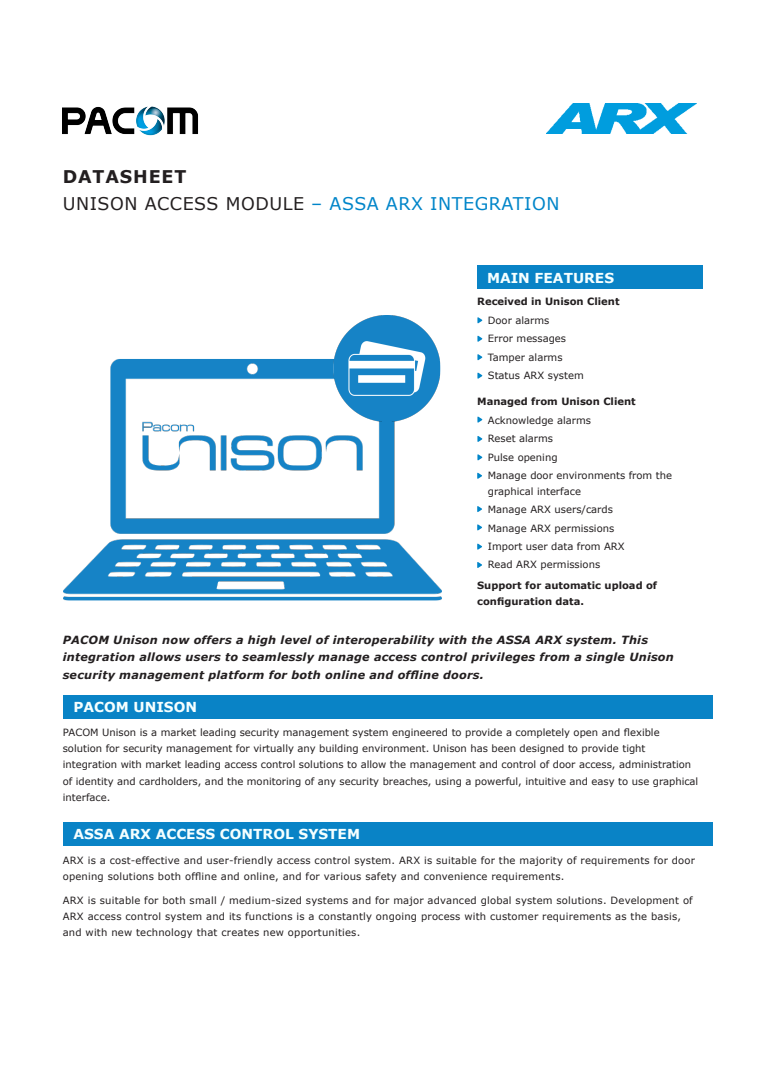
<style>
.page{position:relative;width:780px;height:1088px;background:#fff}
.page>*{position:absolute;margin:0;border:0;box-sizing:border-box;transform-origin:0 0}
.Heading_Cover_-_ligh{font:17.5px "Verdana";letter-spacing:.03em;color:#0085c9}
.Heading_Cover_-_Bold{font:700 17.5px "Verdana";letter-spacing:.05em;color:#231f20}
.Rub2{font:700 13.75px "Verdana";color:#f5ffff}
.t1{font:italic 700 11.25px/17.5px "Verdana";letter-spacing:.02em;color:#231f20}
.Body_Text{font:10px/16.2px "Verdana";letter-spacing:.02em;color:#231f20}
.Body_Text-2{font:10px/16.2px "Verdana";color:#231f20}
.Beskrivningstext{font:10px/15.6px "Verdana";color:#231f20}
.Beskrivningstext_rub{font:700 10px/15.6px "Verdana";color:#231f20}
.s1{color:#231f20}
</style>
<div class="page">
<img style="left:63px;top:106px;width:135px;height:30px">
<img style="left:546px;top:103px;width:151px;height:31px">
<img style="left:64px;top:359px;width:377px;height:242px">
<svg style="left:477px;top:317px;width:6px;height:7px"></svg>
<svg style="left:477px;top:335px;width:6px;height:7px"></svg>
<svg style="left:477px;top:372px;width:6px;height:7px"></svg>
<svg style="left:477px;top:454px;width:6px;height:7px"></svg>
<svg style="left:477px;top:436px;width:6px;height:6px"></svg>
<svg style="left:477px;top:416px;width:6px;height:7px"></svg>
<svg style="left:477px;top:354px;width:6px;height:7px"></svg>
<svg style="left:477px;top:472px;width:5px;height:7px"></svg>
<svg style="left:477px;top:506px;width:5px;height:6px"></svg>
<svg style="left:477px;top:524px;width:5px;height:7px"></svg>
<svg style="left:477px;top:543px;width:5px;height:7px"></svg>
<svg style="left:477px;top:562px;width:5px;height:6px"></svg>
<div style="left:477px;top:266px;width:225px;height:23px;background:#0983c6"></div>
<img style="left:331px;top:315px;width:110px;height:107px">
<div style="left:63px;top:695px;width:649px;height:23px;background:#0983c6"></div>
<div style="left:63px;top:822px;width:649px;height:23px;background:#0983c6"></div>
<p class="Heading_Cover_-_Bold" style="left:63px;top:165px;width:125px">DATASHEET</p>
<p class="Heading_Cover_-_ligh" style="left:63px;top:191px;width:498px"><span class="s1">UNISON ACCESS MODULE</span> – ASSA ARX INTEGRATION</p>
<p class="Rub2" style="left:487px;top:268px;width:129px">MAIN FEATURES</p>
<p class="Beskrivningstext_rub" style="left:477px;top:294px;width:144px">Received in Unison Client</p>
<p class="Beskrivningstext" style="left:488px;top:312px;width:63px">Door alarms</p>
<p class="Beskrivningstext" style="left:488px;top:331px;width:80px">Error messages</p>
<p class="Beskrivningstext" style="left:488px;top:349px;width:76px">Tamper alarms</p>
<p class="Beskrivningstext" style="left:488px;top:367px;width:97px">Status ARX system</p>
<p class="Beskrivningstext_rub" style="left:477px;top:393px;width:160px">Managed from Unison Client</p>
<p class="Beskrivningstext" style="left:488px;top:412px;width:105px">Acknowledge alarms</p>
<p class="Beskrivningstext" style="left:488px;top:430px;width:67px">Reset alarms</p>
<p class="Beskrivningstext" style="left:488px;top:449px;width:71px">Pulse opening</p>
<p class="Beskrivningstext" style="left:488px;top:467px;width:186px">Manage door environments from the graphical interface</p>
<p class="Beskrivningstext" style="left:488px;top:501px;width:127px">Manage ARX users/cards</p>
<p class="Beskrivningstext" style="left:488px;top:520px;width:128px">Manage ARX permissions</p>
<p class="Beskrivningstext" style="left:488px;top:538px;width:138px">Import user data from ARX</p>
<p class="Beskrivningstext" style="left:488px;top:557px;width:114px">Read ARX permissions</p>
<p class="Beskrivningstext_rub" style="left:477px;top:578px;width:181px">Support for automatic upload of configuration data.</p>
<p class="t1" style="left:63px;top:631px;width:612px">PACOM Unison now offers a high level of interoperability with the ASSA ARX system. This integration allows users to seamlessly manage access control privileges from a single Unison security management platform for both online and offline doors.</p>
<p class="Rub2" style="left:73px;top:697px;width:125px">PACOM UNISON</p>
<p class="Body_Text-2" style="left:63px;top:724px;width:637px">PACOM Unison is a market leading security management system engineered to provide a completely open and flexible solution for security management for virtually any building environment. Unison has been designed to provide tight integration with market leading access control solutions to allow the management and control of door access, administration of identity and cardholders, and the monitoring of any security breaches, using a powerful, intuitive and easy to use graphical interface.</p>
<p class="Rub2" style="left:73px;top:824px;width:288px">ASSA ARX ACCESS CONTROL SYSTEM</p>
<p class="Body_Text" style="left:63px;top:852px;width:633px">ARX is a cost-effective and user-friendly access control system. ARX is suitable for the majority of requirements for door opening solutions both offline and online, and for various safety and convenience requirements.</p>
<p class="Body_Text" style="left:63px;top:891px;width:631px">ARX is suitable for both small / medium-sized systems and for major advanced global system solutions. Development of<br>ARX access control system and its functions is a constantly ongoing process with customer requirements as the basis, and with new technology that creates new opportunities.</p>
</div>
